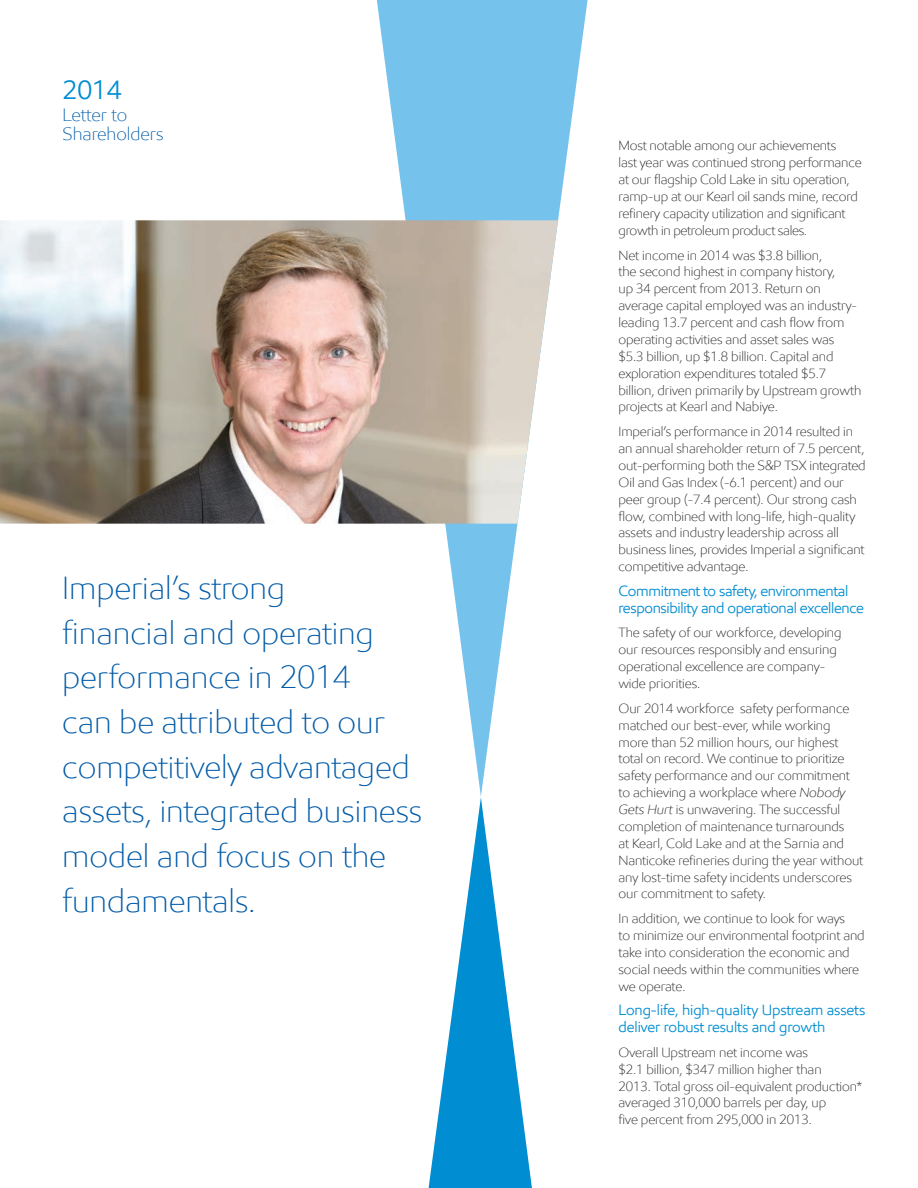
<style>
.page{position:relative;width:918px;height:1188px;background:#fff}
.page>*{position:absolute;margin:0;border:0;box-sizing:border-box;transform-origin:0 0}
.t1{font:300 32.55px/44.7px "E Mprint";color:#015ba9}
.t2{font:26.7px "E Mprint";color:#008dd1}
.t3{font:300 18.15px/19px "E Mprint";color:#015ba9}
.t4{font:15px/16.8px "E Mprint";letter-spacing:-.02em;color:#008dd1}
.t5{font:300 13.5px/16.8px "E Mprint";letter-spacing:-.005em;color:#231f20}
.s1{font-style:italic}
</style>
<div class="page">
<svg style="left:429px;top:797px;width:103px;height:391px"></svg>
<svg style="left:377px;top:0;width:211px;height:797px"></svg>
<img style="left:0;top:220px;width:558px;height:304px">
<h2 class="t2" style="left:63px;top:73px;width:61px">2014</h2>
<h3 class="t3" style="left:63px;top:105px;width:103px">Letter to<br>Shareholders</h3>
<h1 class="t1" style="left:62px;top:565px;width:361px">Imperial’s strong<br>financial and operating performance in 2014<br>can be attributed to our competitively advantaged assets, integrated business model and focus on the fundamentals.</h1>
<p class="t5" style="left:619px;top:137px;width:245px">Most notable among our achievements<br>last year was continued strong performance at our flagship Cold Lake in situ operation, ramp-up at our Kearl oil sands mine, record refinery capacity utilization and significant growth in petroleum product sales.</p>
<p class="t5" style="left:619px;top:246px;width:244px">Net income in 2014 was $3.8 billion,<br>the second highest in company history,<br>up 34 percent from 2013. Return on average capital employed was an industry&shy;leading 13.7 percent and cash flow from operating activities and asset sales was $5.3 billion, up $1.8 billion. Capital and exploration expenditures totaled $5.7 billion, driven primarily by Upstream growth projects at Kearl and Nabiye.</p>
<p class="t5" style="left:619px;top:423px;width:249px">Imperial’s performance in 2014 resulted in an annual shareholder return of 7.5 percent, out-performing both the S&amp;P TSX integrated Oil and Gas Index (-6.1 percent) and our peer group (-7.4 percent). Our strong cash flow, combined with long-life, high-quality assets and industry leadership across all business lines, provides Imperial a significant competitive advantage.</p>
<p class="t4" style="left:619px;top:582px;width:247px">Commitment to safety, environmental responsibility and operational excellence</p>
<p class="t5" style="left:619px;top:624px;width:225px">The safety of our workforce, developing our resources responsibly and ensuring operational excellence are company&shy;wide priorities.</p>
<p class="t5" style="left:619px;top:700px;width:246px">Our 2014 workforce safety performance matched our best-ever, while working more than 52 million hours, our highest total on record. We continue to prioritize safety performance and our commitment to achieving a workplace where <span class="s1">Nobody Gets Hurt</span> is unwavering. The successful completion of maintenance turnarounds<br>at Kearl, Cold Lake and at the Sarnia and Nanticoke refineries during the year without any lost-time safety incidents underscores our commitment to safety.</p>
<p class="t5" style="left:619px;top:910px;width:248px">In addition, we continue to look for ways<br>to minimize our environmental footprint and take into consideration the economic and social needs within the communities where we operate.</p>
<p class="t4" style="left:619px;top:1002px;width:248px">Long-life, high-quality Upstream assets deliver robust results and growth</p>
<p class="t5" style="left:619px;top:1044px;width:245px">Overall Upstream net income was<br>$2.1 billion, $347 million higher than<br>2013. Total gross oil-equivalent production* averaged 310,000 barrels per day, up<br>five percent from 295,000 in 2013.</p>
</div>
